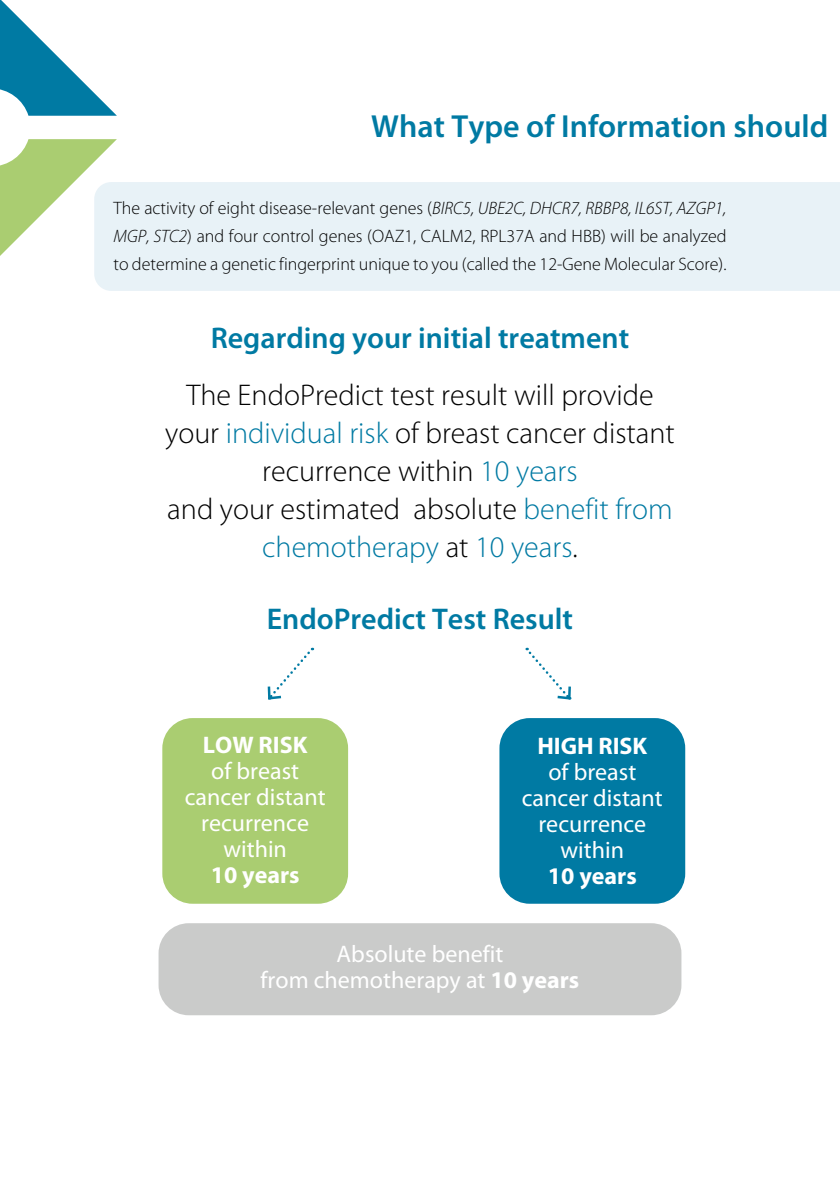
<style>
.page{position:relative;width:840px;height:1191px;background:#fff}
.page>*{position:absolute;margin:0;border:0;box-sizing:border-box;transform-origin:0 0}
.t1{font:600 32px "Myriad Pro";color:#007aa3}
.t2{font:300 30px/38px "Myriad Pro";color:#000;text-align:center}
.t3{font:600 30px "Myriad Pro";color:#007aa3}
.t4{font:24px/26px "Myriad Pro";color:#fff;text-align:center}
.t5{font:700 24px "Myriad Pro";color:#fff}
.t6{font:300 18px/28px "Myriad Pro";color:#000;text-align:justify}
.s1{font-style:italic}
.s2{color:#007aa3}
.s3{font-weight:700}
</style>
<div class="page">
<div style="left:94px;top:182px;width:745px;height:109px;background:#e8f2f7"></div>
<svg style="left:267px;top:648px;width:46px;height:52px"></svg>
<svg style="left:526px;top:648px;width:46px;height:52px"></svg>
<div style="left:162px;top:718px;width:186px;height:185px;background:#aacd71;border-radius:30px"></div>
<div style="left:499px;top:718px;width:185px;height:185px;background:#007aa3;border-radius:30px"></div>
<div style="left:158px;top:923px;width:523px;height:92px;background:#cacbca;border-radius:30px"></div>
<svg style="left:0;top:139px;width:117px;height:125px"></svg>
<svg style="left:0;top:0;width:117px;height:116px"></svg>
<h1 class="t1" style="left:371px;top:109px;width:458px">What Type of Information should</h1>
<p class="t6" style="left:113px;top:194px;width:614px">The activity of eight disease-relevant genes (<span class="s1">BIRC5, UBE2C, DHCR7, RBBP8, IL6ST, AZGP1, MGP, STC2</span>) and four control genes (OAZ1, CALM2, RPL37A and HBB) will be analyzed to determine a genetic fingerprint unique to you (called the 12-Gene Molecular Score).</p>
<h2 class="t3" style="left:210px;top:321px;width:420px">Regarding your initial treatment</h2>
<h2 class="t2" style="left:165px;top:377px;width:511px">The EndoPredict test result will provide your <span class="s2">individual risk</span> of breast cancer distant recurrence within <span class="s2">10 years<br></span>and your estimated absolute <span class="s2">benefit from chemotherapy</span> at <span class="s2">10 years</span>.</h2>
<h2 class="t3" style="left:267px;top:603px;width:308px">EndoPredict Test Result</h2>
<h3 class="t5" style="left:203px;top:731px;width:106px">LOW RISK</h3>
<h3 class="t4" style="left:185px;top:758px;width:142px">of breast cancer distant recurrence within</h3>
<h3 class="t5" style="left:210px;top:861px;width:90px">10 years</h3>
<h3 class="t5" style="left:537px;top:732px;width:111px">HIGH RISK</h3>
<h3 class="t4" style="left:521px;top:759px;width:142px">of breast cancer distant recurrence within</h3>
<h3 class="t5" style="left:547px;top:862px;width:90px">10 years</h3>
<h3 class="t4" style="left:260px;top:941px;width:320px">Absolute benefit<br>from chemotherapy at <span class="s3">10 years</span></h3>
</div>
